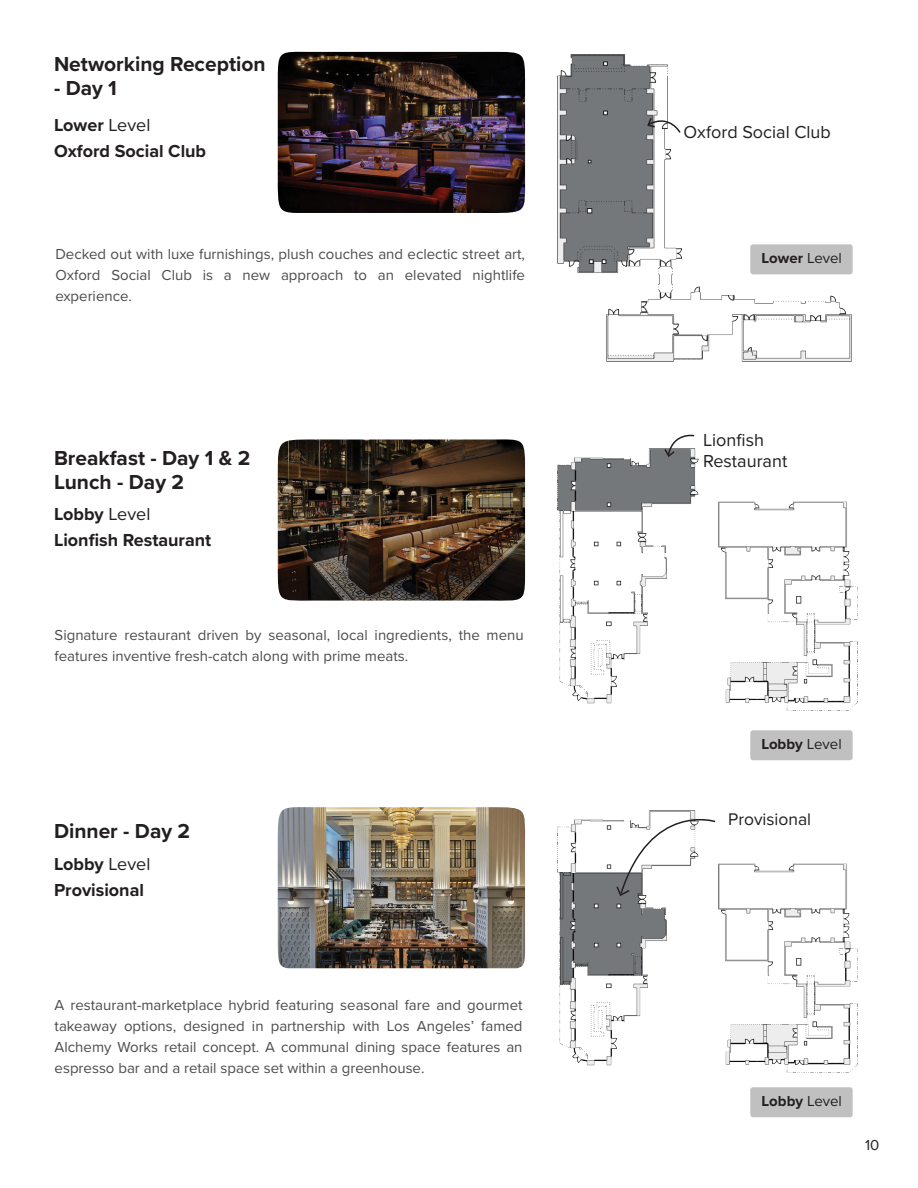
<style>
.page{position:relative;width:918px;height:1188px;background:#fff}
.page>*{position:absolute;margin:0;border:0;box-sizing:border-box;transform-origin:0 0}
.t1{font:700 21px/24px "Proxima Nova";color:#231f20}
.t2{font:700 18px/25.7px "Proxima Nova";color:#231f20}
.t3{font:18px/21px "Proxima Nova";color:#231f20}
.t4{font:17.4px "Proxima Nova";color:#231f20}
.t5{font:15px/21px "Proxima Nova";color:#4d4c4d;text-align:justify}
.t6{font:700 15px "Proxima Nova";color:#231f20}
.t7{font:15px "Proxima Nova";color:#231f20}
.s1{font-weight:400}
</style>
<div class="page">
<img style="left:557px;top:54px;width:295px;height:308px">
<img style="left:278px;top:51px;width:248px;height:162px">
<img style="left:278px;top:439px;width:247px;height:162px">
<div style="left:750px;top:244px;width:103px;height:30px;background:#c0c0c1;border-radius:3px"></div>
<svg style="left:646px;top:114px;width:35px;height:20px"></svg>
<div style="left:750px;top:730px;width:103px;height:30px;background:#c0c0c1;border-radius:3px"></div>
<img style="left:557px;top:449px;width:301px;height:262px">
<svg style="left:663px;top:434px;width:33px;height:24px"></svg>
<img style="left:277px;top:807px;width:249px;height:161px">
<div style="left:750px;top:1087px;width:103px;height:30px;background:#c0c0c1;border-radius:3px"></div>
<img style="left:557px;top:819px;width:301px;height:254px">
<svg style="left:615px;top:810px;width:102px;height:87px"></svg>
<h1 class="t1" style="left:54px;top:52px;width:213px">Networking Reception</h1>
<h1 class="t1" style="left:54px;top:76px;width:64px">- Day 1</h1>
<p class="t2" style="left:54px;top:112px;width:154px">Lower <span class="s1">Level<br></span>Oxford Social Club</p>
<p class="t5" style="left:55px;top:243px;width:471px">Decked out with luxe furnishings, plush couches and eclectic street art, Oxford Social Club is a new approach to an elevated nightlife experience.</p>
<h1 class="t1" style="left:54px;top:445px;width:198px">Breakfast - Day 1 &amp; 2<br>Lunch - Day 2</h1>
<p class="t2" style="left:54px;top:501px;width:159px">Lobby <span class="s1">Level<br></span>Lionfish Restaurant</p>
<p class="t5" style="left:55px;top:624px;width:471px">Signature restaurant driven by seasonal, local ingredients, the menu features inventive fresh-catch along with prime meats.</p>
<h1 class="t1" style="left:54px;top:819px;width:138px">Dinner - Day 2</h1>
<p class="t2" style="left:54px;top:851px;width:98px">Lobby <span class="s1">Level<br></span>Provisional</p>
<p class="t5" style="left:55px;top:994px;width:469px">A restaurant-marketplace hybrid featuring seasonal fare and gourmet takeaway options, designed in partnership with Los Angeles’ famed Alchemy Works retail concept. A communal dining space features an espresso bar and a retail space set within a greenhouse.</p>
<p class="t3" style="left:684px;top:121px;width:149px">Oxford Social Club</p>
<p class="t6" style="left:762px;top:247px;width:82px">Lower <span class="s1">Level</span></p>
<p class="t3" style="left:703px;top:429px;width:86px">Lionfish<br>Restaurant</p>
<p class="t6" style="left:761px;top:733px;width:82px">Lobby <span class="s1">Level</span></p>
<p class="t4" style="left:728px;top:806px;width:85px">Provisional</p>
<p class="t6" style="left:762px;top:1090px;width:82px">Lobby <span class="s1">Level</span></p>
<p class="t7" style="left:865px;top:1134px;width:16px">10</p>
</div>
